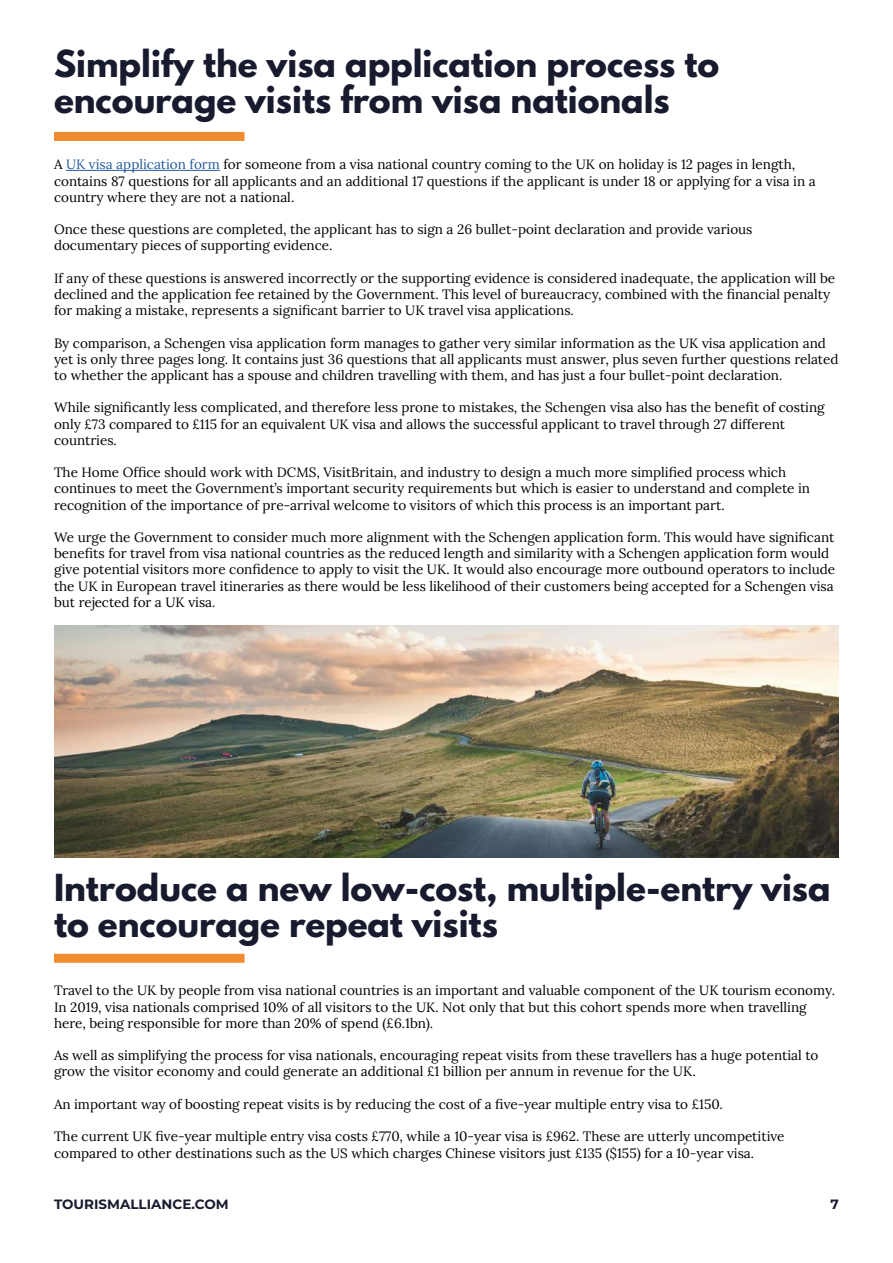
<style>
.page{position:relative;width:893px;height:1263px;background:#fff}
.page>*{position:absolute;margin:0;border:0;box-sizing:border-box;transform-origin:0 0}
.t1{font:700 33px/36px "League Spartan";color:#181a2e}
.t2{font:13.5px/16.2px "Lora";color:#000}
.t3{font:700 13.5px "Montserrat";color:#181a2e}
.s1{color:#275b9b}
</style>
<div class="page">
<hr style="left:66px;top:170px;width:154px;height:1px;background:#275b9b">
<div style="left:54px;top:132px;width:190px;height:9px;background:#f28a2e"></div>
<div style="left:54px;top:954px;width:190px;height:9px;background:#f28a2e"></div>
<img style="left:54px;top:625px;width:785px;height:233px">
<h1 class="t1" style="left:54px;top:45px;width:667px">Simplify the visa application process to encourage visits from visa nationals</h1>
<p class="t2" style="left:54px;top:156px;width:763px">A <span class="s1">UK visa application form</span> for someone from a visa national country coming to the UK on holiday is 12 pages in length, contains 87 questions for all applicants and an additional 17 questions if the applicant is under 18 or applying for a visa in a country where they are not a national.</p>
<p class="t2" style="left:54px;top:220px;width:700px">Once these questions are completed, the applicant has to sign a 26 bullet-point declaration and provide various documentary pieces of supporting evidence.</p>
<p class="t2" style="left:54px;top:269px;width:783px">If any of these questions is answered incorrectly or the supporting evidence is considered inadequate, the application will be declined and the application fee retained by the Government. This level of bureaucracy, combined with the financial penalty for making a mistake, represents a significant barrier to UK travel visa applications.</p>
<p class="t2" style="left:54px;top:334px;width:786px">By comparison, a Schengen visa application form manages to gather very similar information as the UK visa application and yet is only three pages long. It contains just 36 questions that all applicants must answer, plus seven further questions related to whether the applicant has a spouse and children travelling with them, and has just a four bullet-point declaration.</p>
<p class="t2" style="left:54px;top:399px;width:772px">While significantly less complicated, and therefore less prone to mistakes, the Schengen visa also has the benefit of costing only £73 compared to £115 for an equivalent UK visa and allows the successful applicant to travel through 27 different countries.</p>
<p class="t2" style="left:54px;top:463px;width:758px">The Home Office should work with DCMS, VisitBritain, and industry to design a much more simplified process which continues to meet the Government’s important security requirements but which is easier to understand and complete in recognition of the importance of pre-arrival welcome to visitors of which this process is an important part.</p>
<p class="t2" style="left:54px;top:528px;width:783px">We urge the Government to consider much more alignment with the Schengen application form. This would have significant benefits for travel from visa national countries as the reduced length and similarity with a Schengen application form would give potential visitors more confidence to apply to visit the UK. It would also encourage more outbound operators to include the UK in European travel itineraries as there would be less likelihood of their customers being accepted for a Schengen visa but rejected for a UK visa.</p>
<h1 class="t1" style="left:54px;top:869px;width:778px">Introduce a new low-cost, multiple-entry visa to encourage repeat visits</h1>
<p class="t2" style="left:54px;top:982px;width:783px">Travel to the UK by people from visa national countries is an important and valuable component of the UK tourism economy.<br>In 2019, visa nationals comprised 10% of all visitors to the UK. Not only that but this cohort spends more when travelling here, being responsible for more than 20% of spend (£6.1bn).</p>
<p class="t2" style="left:54px;top:1046px;width:766px">As well as simplifying the process for visa nationals, encouraging repeat visits from these travellers has a huge potential to grow the visitor economy and could generate an additional £1 billion per annum in revenue for the UK.</p>
<p class="t2" style="left:54px;top:1095px;width:670px">An important way of boosting repeat visits is by reducing the cost of a five-year multiple entry visa to £150.</p>
<p class="t2" style="left:54px;top:1127px;width:732px">The current UK five-year multiple entry visa costs £770, while a 10-year visa is £962. These are utterly uncompetitive compared to other destinations such as the US which charges Chinese visitors just £135 ($155) for a 10-year visa.</p>
<p class="t3" style="left:54px;top:1194px;width:176px">TOURISMALLIANCE.COM</p>
<p class="t3" style="left:831px;top:1194px;width:10px">7</p>
</div>
